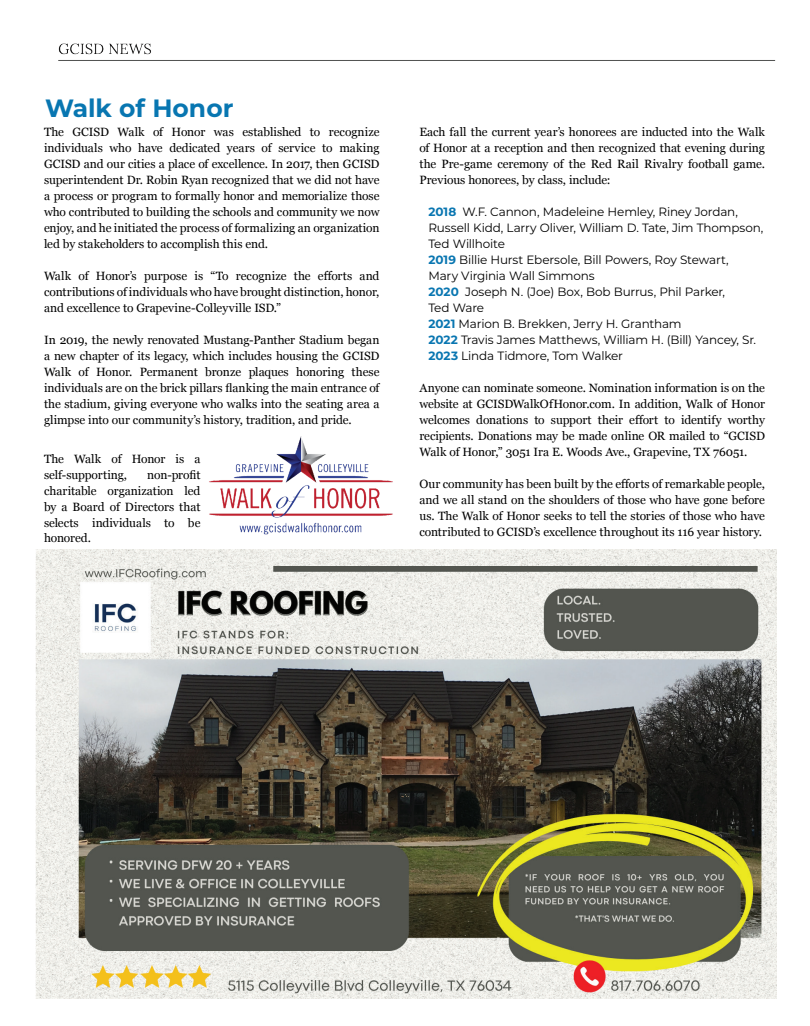
<style>
.page{position:relative;width:810px;height:1026px;background:#fff}
.page>*{position:absolute;margin:0;border:0;box-sizing:border-box;transform-origin:0 0}
.t1{font:700 25px "Montserrat";color:#0876b1}
.t2{font:12px/16px "Georgia";letter-spacing:-.005em;color:#000;text-align:justify}
.t3{font:12px/16px "Montserrat";letter-spacing:-.015em;color:#000}
.s1{font-weight:700;color:#0976b1}
</style>
<div class="page">
<img style="left:58px;top:43px;width:718px;height:492px">
<img style="left:35px;top:549px;width:742px;height:450px">
<h1 class="t1" style="left:45px;top:90px;width:190px">Walk of Honor</h1>
<p class="t2" style="left:44px;top:124px;width:337px">The GCISD Walk of Honor was established to recognize individuals who have dedicated years of service to making GCISD and our cities a place of excellence. In 2017, then GCISD superintendent Dr. Robin Ryan recognized that we did not have a process or program to formally honor and memorialize those who contributed to building the schools and community we now enjoy, and he initiated the process of formalizing an organization led by stakeholders to accomplish this end.</p>
<p class="t2" style="left:44px;top:268px;width:337px">Walk of Honor’s purpose is “To recognize the efforts and contributions of individuals who have brought distinction, honor, and excellence to Grapevine-Colleyville ISD.”</p>
<p class="t2" style="left:44px;top:331px;width:337px">In 2019, the newly renovated Mustang-Panther Stadium began a new chapter of its legacy, which includes housing the GCISD Walk of Honor. Permanent bronze plaques honoring these individuals are on the brick pillars flanking the main entrance of the stadium, giving everyone who walks into the seating area a glimpse into our community’s history, tradition, and pride.</p>
<p class="t2" style="left:44px;top:450px;width:158px">The Walk of Honor is a self-supporting,</p>
<p class="t2" style="left:44px;top:466px;width:158px;text-indent:103px">non-profit charitable organization led by a Board of Directors that selects individuals to be honored.</p>
<p class="t2" style="left:419px;top:124px;width:347px">Each fall the current year’s honorees are inducted into the Walk of Honor at a reception and then recognized that evening during the Pre-game ceremony of the Red Rail Rivalry football game.<br>Previous honorees, by class, include:</p>
<p class="t3" style="left:428px;top:203px;width:337px"><span class="s1">2018</span> W.F. Cannon, Madeleine Hemley, Riney Jordan, Russell Kidd, Larry Oliver, William D. Tate, Jim Thompson, Ted Willhoite<br><span class="s1">2019</span> Billie Hurst Ebersole, Bill Powers, Roy Stewart,<br>Mary Virginia Wall Simmons<br><span class="s1">2020</span> Joseph N. (Joe) Box, Bob Burrus, Phil Parker,<br>Ted Ware<br><span class="s1">2021</span> Marion B. Brekken, Jerry H. Grantham<br><span class="s1">2022</span> Travis James Matthews, William H. (Bill) Yancey, Sr.<br><span class="s1">2023</span> Linda Tidmore, Tom Walker</p>
<p class="t2" style="left:419px;top:379px;width:347px">Anyone can nominate someone. Nomination information is on the website at GCISDWalkOfHonor.com. In addition, Walk of Honor welcomes donations to support their effort to identify worthy recipients. Donations may be made online OR mailed to “GCISD Walk of Honor,” 3051 Ira E. Woods Ave., Grapevine, TX 76051.</p>
<p class="t2" style="left:419px;top:475px;width:347px">Our community has been built by the efforts of remarkable people, and we all stand on the shoulders of those who have gone before us. The Walk of Honor seeks to tell the stories of those who have contributed to GCISD’s excellence throughout its 116 year history.</p>
</div>
